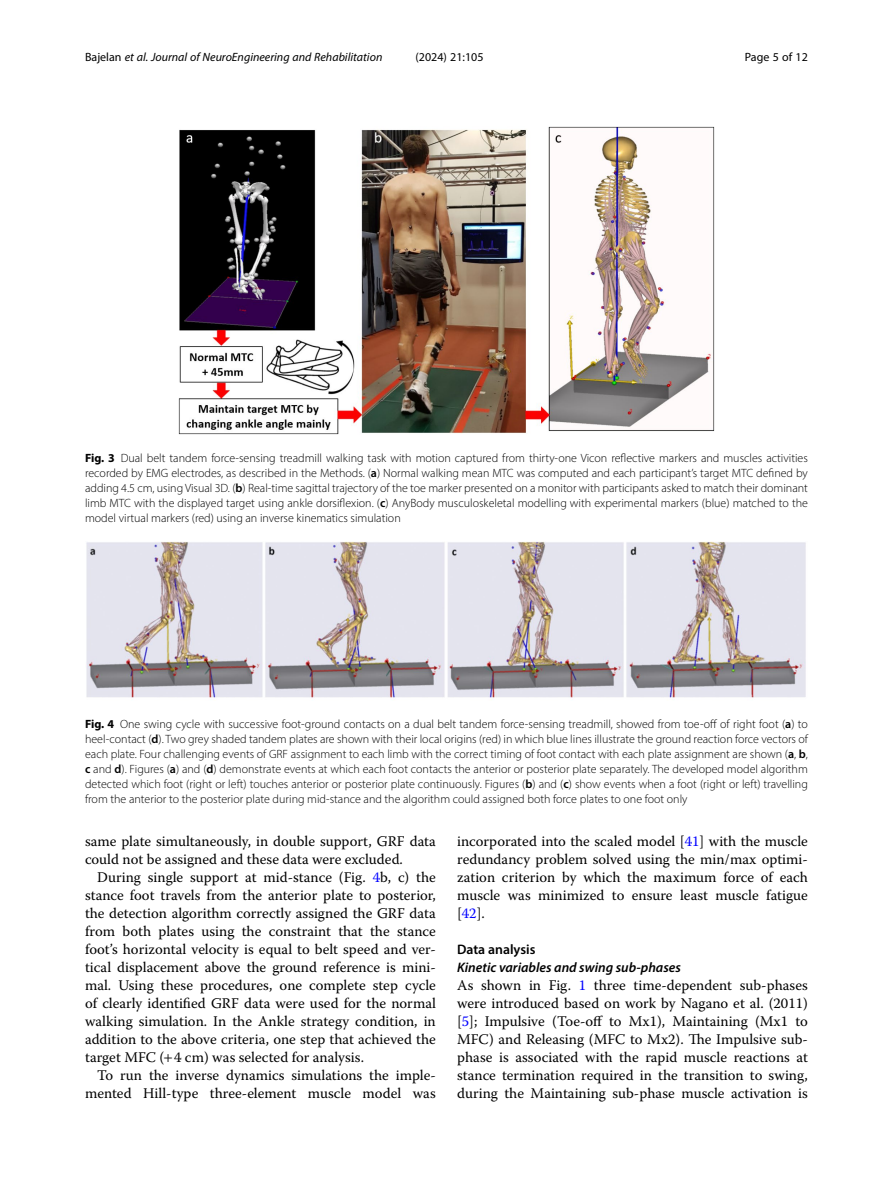
<style>
.page{position:relative;width:893px;height:1191px;background:#fff}
.page>*{position:absolute;margin:0;border:0;box-sizing:border-box;transform-origin:0 0}
.Body_Text_Indent{font:14.7px/18px "Warnock Pro";color:#000;text-align:justify}
.Body_Text{font:14.7px/18px "Warnock Pro";color:#000;text-align:justify}
.Head_3_after_2{font:italic 600 13.8px "Myriad Pro";color:#000}
.Head_2{font:600 13.8px "Myriad Pro";color:#000}
.Figure_Caption{font:300 12px/15px "Myriad Pro";color:#000;text-align:justify}
.t1{font:italic 12px "Myriad Pro";color:#000}
.t2{font:12px "Myriad Pro";color:#000}
.s1{font-style:normal}
.s2{font-weight:700}
.s3{font-weight:600}
.s4{color:#00f}
</style>
<div class="page">
<img style="left:86px;top:541px;width:720px;height:157px">
<img style="left:179px;top:126px;width:535px;height:309px">
<p class="t1" style="left:85px;top:50px;width:299px"><span class="s1">Bajelan</span> et al. Journal of NeuroEngineering and Rehabilitation</p>
<p class="t2" style="left:415px;top:50px;width:70px">(2024) 21:105</p>
<p class="t2" style="left:745px;top:50px;width:65px">Page 5 of 12</p>
<p class="Figure_Caption" style="left:85px;top:450px;width:724px"><span class="s2">Fig. 3</span> Dual belt tandem force-sensing treadmill walking task with motion captured from thirty-one Vicon reflective markers and muscles activities recorded by EMG electrodes, as described in the Methods. (<span class="s3">a</span>) Normal walking mean MTC was computed and each participant’s target MTC defined by adding 4.5 cm, using Visual 3D. (<span class="s3">b</span>) Real-time sagittal trajectory of the toe marker presented on a monitor with participants asked to match their dominant limb MTC with the displayed target using ankle dorsiflexion. (<span class="s3">c</span>) AnyBody musculoskeletal modelling with experimental markers (blue) matched to the model virtual markers (red) using an inverse kinematics simulation</p>
<p class="Figure_Caption" style="left:85px;top:716px;width:724px"><span class="s2">Fig. 4</span> One swing cycle with successive foot-ground contacts on a dual belt tandem force-sensing treadmill, showed from toe-off of right foot (<span class="s3">a</span>) to heel-contact (<span class="s3">d</span>). Two grey shaded tandem plates are shown with their local origins (red) in which blue lines illustrate the ground reaction force vectors of each plate. Four challenging events of GRF assignment to each limb with the correct timing of foot contact with each plate assignment are shown (<span class="s3">a</span>, <span class="s3">b</span>, <span class="s3">c</span> and <span class="s3">d</span>). Figures (<span class="s3">a</span>) and (<span class="s3">d</span>) demonstrate events at which each foot contacts the anterior or posterior plate separately. The developed model algorithm detected which foot (right or left) touches anterior or posterior plate continuously. Figures (<span class="s3">b</span>) and (<span class="s3">c</span>) show events when a foot (right or left) travelling from the anterior to the posterior plate during mid-stance and the algorithm could assigned both force plates to one foot only</p>
<p class="Body_Text_Indent" style="left:85px;top:832px;width:352px">same plate simultaneously, in double support, GRF data could not be assigned and these data were excluded.</p>
<p class="Body_Text_Indent" style="left:85px;top:868px;width:352px;text-indent:12px">During single support at mid-stance (Fig. <span class="s4">4</span>b, c) the stance foot travels from the anterior plate to posterior, the detection algorithm correctly assigned the GRF data from both plates using the constraint that the stance foot’s horizontal velocity is equal to belt speed and ver&shy;tical displacement above the ground reference is mini&shy;mal. Using these procedures, one complete step cycle of clearly identified GRF data were used for the normal walking simulation. In the Ankle strategy condition, in addition to the above criteria, one step that achieved the target MFC ( 4 cm) was selected for analysis.</p>
<p class="Body_Text_Indent" style="left:85px;top:1066px;width:352px;text-align:right">To run the inverse dynamics simulations the imple&shy;mented Hill-type three-element muscle model was</p>
<p class="Body_Text_Indent" style="left:457px;top:832px;width:352px">incorporated into the scaled model [<span class="s4">41</span>] with the muscle redundancy problem solved using the min/max optimi&shy;zation criterion by which the maximum force of each muscle was minimized to ensure least muscle fatigue [<span class="s4">42</span>].</p>
<p class="Head_2" style="left:457px;top:941px;width:80px">Data analysis</p>
<p class="Head_3_after_2" style="left:457px;top:959px;width:225px">Kinetic variables and swing sub-phases</p>
<p class="Body_Text" style="left:457px;top:976px;width:352px">As shown in Fig. <span class="s4">1</span> three time-dependent sub-phases were introduced based on work by Nagano et al. (2011) [<span class="s4">5</span>]; Impulsive (Toe-off to Mx1), Maintaining (Mx1 to MFC) and Releasing (MFC to Mx2). The Impulsive sub&shy;phase is associated with the rapid muscle reactions at stance termination required in the transition to swing, during the Maintaining sub-phase muscle activation is</p>
</div>
